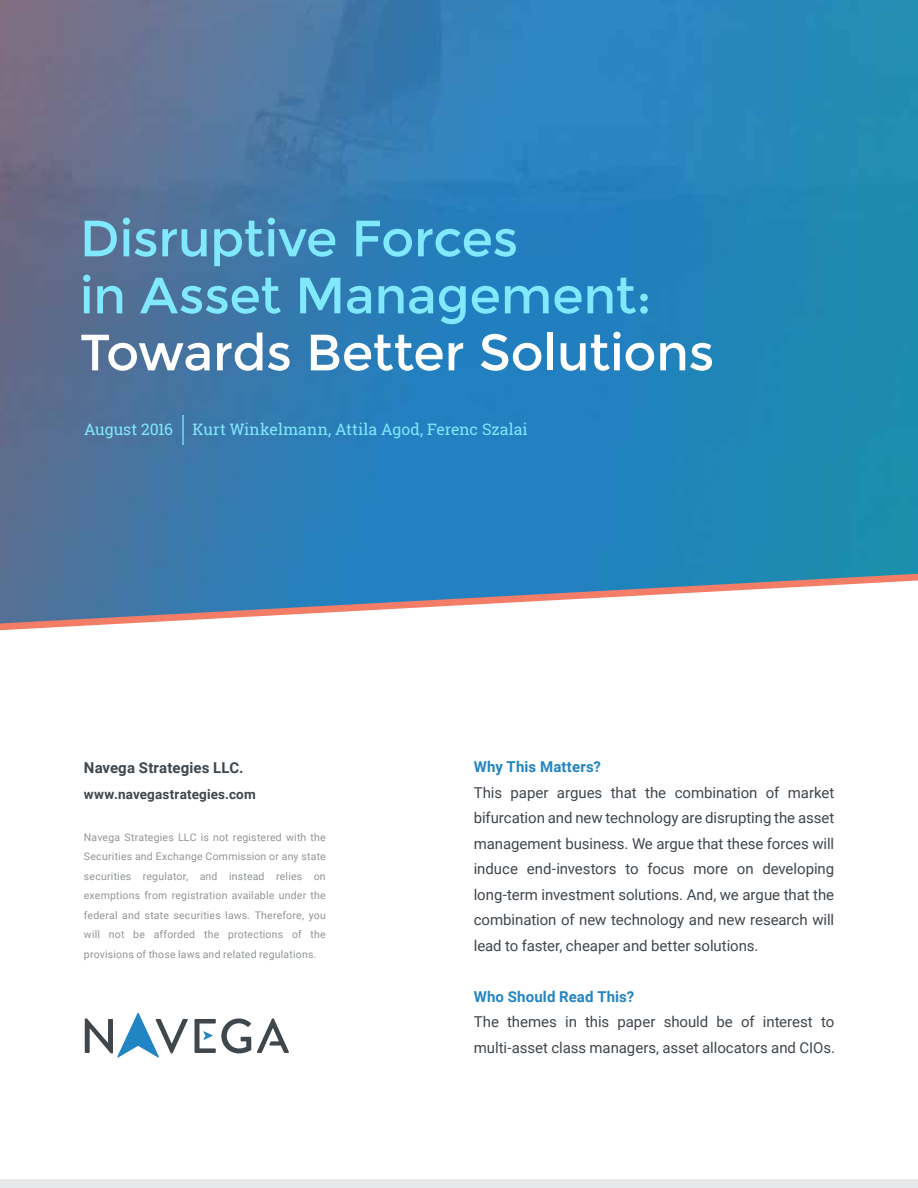
<style>
.page{position:relative;width:918px;height:1188px;background:#fff}
.page>*{position:absolute;margin:0;border:0;box-sizing:border-box;transform-origin:0 0}
.t1{font:51px/57px "Montserrat";letter-spacing:-.01em;color:#81e9ff}
.t2{font:51px "Montserrat";letter-spacing:-.01em;color:#fff}
.t3{font:15.75px "Roboto Slab";color:#81e9ff}
.t4{font:15px/25.5px "Roboto";letter-spacing:-.005em;color:#3f464c;text-align:justify}
.t5{font:700 15px "Roboto";letter-spacing:.01em;color:#2285c3}
.t6{font:700 15px "Roboto";letter-spacing:.01em;color:#3f464c}
.t7{font:700 13.5px "Roboto";letter-spacing:.015em;color:#3f464c}
.t8{font:10.5px/19.5px "Roboto";letter-spacing:.015em;color:#919598;text-align:justify}
</style>
<div class="page">
<img style="left:0;top:0;width:918px;height:574px">
<div style="left:0;top:1179px;width:918px;height:9px;background:#e6e7e8"></div>
<svg style="left:0;top:574px;width:918px;height:56px"></svg>
<hr style="left:182px;top:415px;width:1px;height:30px;background:#81e9ff">
<svg style="left:257px;top:1018px;width:32px;height:35px"></svg>
<svg style="left:85px;top:1013px;width:103px;height:45px"></svg>
<svg style="left:195px;top:1018px;width:56px;height:35px"></svg>
<h1 class="t1" style="left:80px;top:210px;width:573px">Disruptive Forces<br>in Asset Management:</h1>
<h1 class="t2" style="left:80px;top:323px;width:636px">Towards Better Solutions</h1>
<p class="t3" style="left:84px;top:418px;width:445px">August 2016 Kurt Winkelmann, Attila Agod, Ferenc Szalai</p>
<p class="t6" style="left:84px;top:757px;width:161px">Navega Strategies LLC.</p>
<p class="t7" style="left:84px;top:784px;width:173px">www.navegastrategies.com</p>
<p class="t8" style="left:84px;top:827px;width:243px">Navega Strategies LLC is not registered with the Securities and Exchange Commission or any state securities regulator, and instead relies on exemptions from registration available under the federal and state securities laws. Therefore, you will not be afforded the protections of the provisions of those laws and related regulations.</p>
<p class="t5" style="left:474px;top:757px;width:129px">Why This Matters?</p>
<p class="t4" style="left:474px;top:779px;width:362px">This paper argues that the combination of market bifurcation and new technology are disrupting the asset management business. We argue that these forces will induce end-investors to focus more on developing long-term investment solutions. And, we argue that the combination of new technology and new research will lead to faster, cheaper and better solutions.</p>
<p class="t5" style="left:474px;top:986px;width:162px">Who Should Read This?</p>
<p class="t4" style="left:474px;top:1009px;width:363px">The themes in this paper should be of interest to multi-asset class managers, asset allocators and CIOs.</p>
</div>
